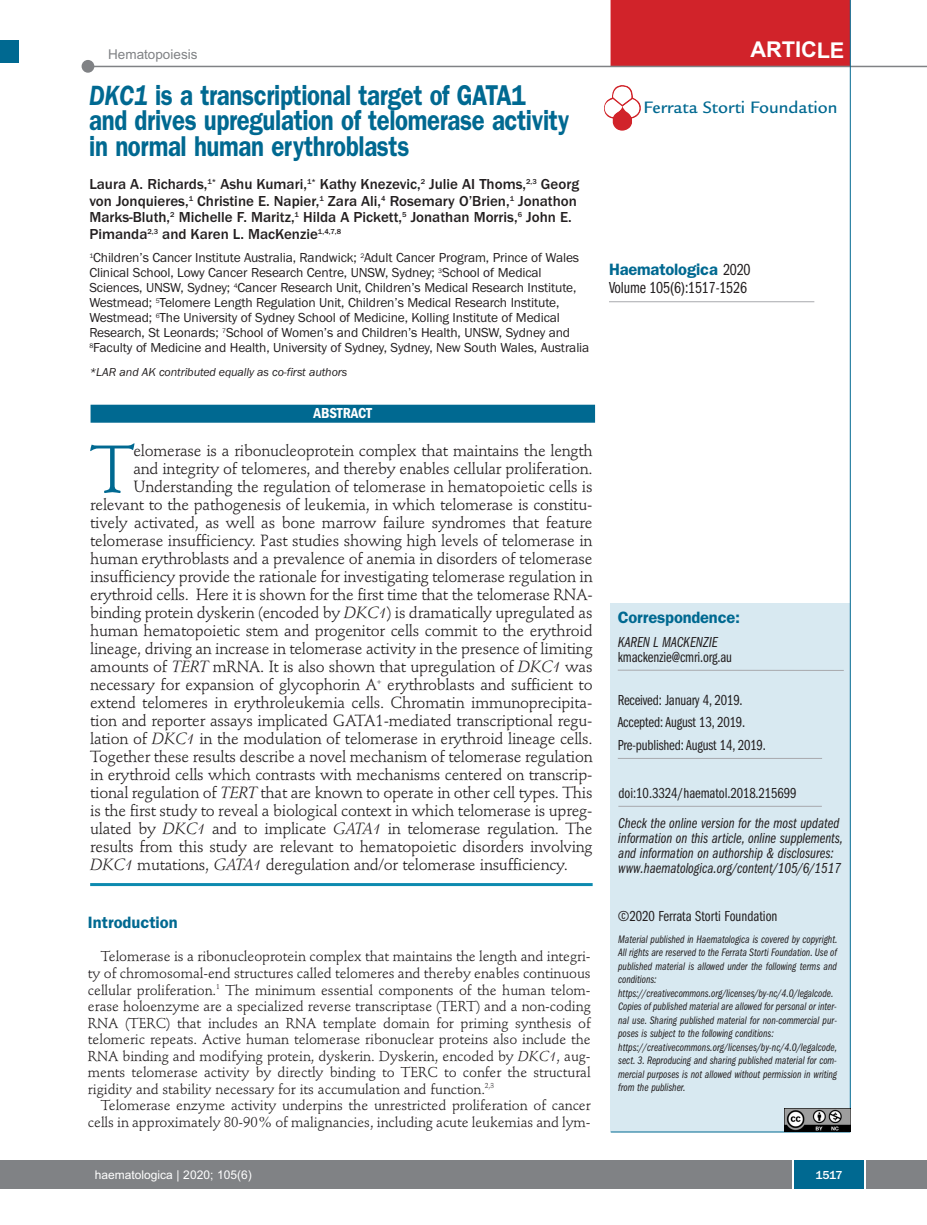
<style>
.page{position:relative;width:927px;height:1225px;background:#fff}
.page>*{position:absolute;margin:0;border:0;box-sizing:border-box;transform-origin:0 0}
.t1{font:66.45px "Stempel Schneidler";color:#006991}
.t2{font:600 28.8px/25.5px "Franklin Gothic";letter-spacing:-.015em;color:#006991;scale:.83 1}
.t3{font:700 21.75px "Arial";letter-spacing:-.01em;color:#fff}
.t4{font:500 18px "Legacy Sans";color:#006991}
.t5{font:600 16.5px "Franklin Gothic";letter-spacing:-.01em;color:#006991}
.t6{font:16.5px "Franklin Gothic Book Cmpr";letter-spacing:-.01em;color:#231f20}
.t7{font:16.05px "Stempel Schneidler";letter-spacing:-.015em;color:#231f20}
.t8{font:500 15px/16.5px "Franklin Gothic";color:#231f20}
.t9{font:15px/15px "Franklin Gothic Book Cmpr Ital";color:#231f20}
.t10{font:15px/22.5px "Franklin Gothic Book Cmpr";letter-spacing:-.01em;color:#231f20}
.t11{font:600 condensed 15px "Franklin Gothic";letter-spacing:-.005em;color:#fff}
.t12{font:14.25px/16.5px "Stempel Schneidler";letter-spacing:-.005em;color:#231f20;text-align:justify}
.t13{font:13.5px/15px "Franklin Gothic";letter-spacing:-.01em;color:#231f20}
.t14{font:13.5px "Arial";color:#808285}
.t15{font:italic 12px "Franklin Gothic";letter-spacing:-.01em;color:#231f20}
.t16{font:12px "Arial";color:#fff}
.t17{font:500 12px "Franklin Gothic";color:#fff}
.t18{font:11.25px/13.5px "Franklin Gothic Book Cmpr Ital";color:#231f20}
.s1{font-style:italic}
.s2{font-family:"Franklin Gothic Book Cmpr";font-weight:400;color:#231f20}
</style>
<div class="page">
<div style="left:18px;top:1160px;width:909px;height:28px;background:#808285"></div>
<div style="left:794px;top:1160px;width:70px;height:28px;background:#006991"></div>
<hr style="left:792px;top:1160px;width:2px;height:28px;background:#fff">
<hr style="left:864px;top:1160px;width:2px;height:28px;background:#fff">
<div style="left:611px;top:603px;width:239px;height:529px;background:#d8e9f1"></div>
<hr style="left:618px;top:758px;width:204px;height:1px;background:#a8a9ad">
<hr style="left:618px;top:670px;width:226px;height:1px;background:#a8a9ad">
<hr style="left:611px;top:1131px;width:239px;height:1px;background:#006991">
<hr style="left:609px;top:301px;width:205px;height:1px;background:#a8a9ad">
<div style="left:611px;top:0;width:239px;height:67px;background:#d1232a"></div>
<hr style="left:87px;top:66px;width:840px;height:1px;background:#808285">
<div style="left:82px;top:60px;width:12px;height:13px;background:#808285;border-radius:50%"></div>
<hr style="left:618px;top:806px;width:204px;height:1px;background:#a8a9ad">
<hr style="left:850px;top:0;width:1px;height:1131px;background:#006991">
<img style="left:785px;top:1108px;width:65px;height:23px">
<img style="left:604px;top:85px;width:37px;height:46px">
<div style="left:0;top:40px;width:19px;height:22px;background:#006991"></div>
<div style="left:0;top:1160px;width:18px;height:28px;background:#808285"></div>
<hr style="left:90px;top:883px;width:503px;height:3px;background:#0d8aaf">
<div style="left:91px;top:405px;width:504px;height:18px;background:#006991"></div>
<p class="t14" style="left:108px;top:47px;width:91px">Hematopoiesis</p>
<h3 class="t3" style="left:751px;top:37px;width:95px">ARTICLE</h3>
<h2 class="t2" style="left:89px;top:85px;width:580px"><span class="s1">DKC1</span> is a transcriptional target of GATA1 and drives upregulation of telomerase activity in normal human erythroblasts</h2>
<p class="t8" style="left:89px;top:176px;width:491px">Laura A. Richards,<sup>1*</sup> Ashu Kumari,<sup>1*</sup> Kathy Knezevic,<sup>2</sup> Julie AI Thoms,<sup>2,3</sup> Georg von Jonquieres,<sup>1</sup> Christine E. Napier,<sup>1</sup> Zara Ali,<sup>4</sup> Rosemary O’Brien,<sup>1</sup> Jonathon Marks-Bluth,<sup>2</sup> Michelle F. Maritz,<sup>1</sup> Hilda A Pickett,<sup>5</sup> Jonathan Morris,<sup>6</sup> John E.<br>Pimanda<sup>2,3</sup> and Karen L. MacKenzie<sup>1,4,7,8</sup></p>
<p class="t13" style="left:89px;top:250px;width:501px"><sup>1</sup>Children’s Cancer Institute Australia, Randwick; <sup>2</sup>Adult Cancer Program, Prince of Wales Clinical School, Lowy Cancer Research Centre, UNSW, Sydney; <sup>3</sup>School of Medical Sciences, UNSW, Sydney; <sup>4</sup>Cancer Research Unit, Children’s Medical Research Institute, Westmead; <sup>5</sup>Telomere Length Regulation Unit, Children’s Medical Research Institute, Westmead; <sup>6</sup>The University of Sydney School of Medicine, Kolling Institute of Medical Research, St Leonards; <sup>7</sup>School of Women’s and Children’s Health, UNSW, Sydney and <sup>8</sup>Faculty of Medicine and Health, University of Sydney, Sydney, New South Wales, Australia</p>
<p class="t15" style="left:89px;top:365px;width:260px">*LAR and AK contributed equally as co-first authors</p>
<p class="t11" style="left:313px;top:408px;width:60px">ABSTRACT</p>
<h1 class="t1" style="left:90px;top:442px;width:46px">T</h1>
<p class="t7" style="left:133px;top:444px;width:461px">elomerase is a ribonucleoprotein complex that maintains the length</p>
<p class="t7" style="left:133px;top:462px;width:461px">and integrity of telomeres, and thereby enables cellular proliferation.</p>
<p class="t7" style="left:133px;top:480px;width:461px">Understanding the regulation of telomerase in hematopoietic cells is</p>
<p class="t7" style="left:90px;top:498px;width:504px">relevant to the pathogenesis of leukemia, in which telomerase is constitu-</p>
<p class="t7" style="left:90px;top:516px;width:504px">tively activated, as well as bone marrow failure syndromes that feature</p>
<p class="t7" style="left:90px;top:534px;width:504px">telomerase insufficiency. Past studies showing high levels of telomerase in</p>
<p class="t7" style="left:90px;top:552px;width:504px">human erythroblasts and a prevalence of anemia in disorders of telomerase</p>
<p class="t7" style="left:90px;top:570px;width:504px">insufficiency provide the rationale for investigating telomerase regulation in</p>
<p class="t7" style="left:90px;top:588px;width:504px">erythroid cells. Here it is shown for the first time that the telomerase RNA-</p>
<p class="t7" style="left:90px;top:606px;width:504px">binding protein dyskerin (encoded by <span class="s1">DKC1</span>) is dramatically upregulated as</p>
<p class="t7" style="left:90px;top:624px;width:504px">human hematopoietic stem and progenitor cells commit to the erythroid</p>
<p class="t7" style="left:90px;top:642px;width:504px">lineage, driving an increase in telomerase activity in the presence of limiting</p>
<p class="t7" style="left:90px;top:660px;width:504px">amounts of <span class="s1">TERT</span> mRNA. It is also shown that upregulation of <span class="s1">DKC1</span> was</p>
<p class="t7" style="left:90px;top:678px;width:504px">necessary for expansion of glycophorin A<sup>+</sup> erythroblasts and sufficient to</p>
<p class="t7" style="left:90px;top:696px;width:504px">extend telomeres in erythroleukemia cells. Chromatin immunoprecipita-</p>
<p class="t7" style="left:90px;top:714px;width:504px">tion and reporter assays implicated GATA1-mediated transcriptional regu-</p>
<p class="t7" style="left:90px;top:732px;width:504px">lation of <span class="s1">DKC1</span> in the modulation of telomerase in erythroid lineage cells.</p>
<p class="t7" style="left:90px;top:750px;width:504px">Together these results describe a novel mechanism of telomerase regulation</p>
<p class="t7" style="left:90px;top:768px;width:504px">in erythroid cells which contrasts with mechanisms centered on transcrip-</p>
<p class="t7" style="left:90px;top:786px;width:504px">tional regulation of <span class="s1">TERT</span> that are known to operate in other cell types. This</p>
<p class="t7" style="left:90px;top:804px;width:504px">is the first study to reveal a biological context in which telomerase is upreg-</p>
<p class="t7" style="left:90px;top:822px;width:504px">ulated by <span class="s1">DKC1</span> and to implicate <span class="s1">GATA1</span> in telomerase regulation. The</p>
<p class="t7" style="left:90px;top:840px;width:504px">results from this study are relevant to hematopoietic disorders involving</p>
<p class="t7" style="left:90px;top:858px;width:479px"><span class="s1">DKC1</span> mutations, <span class="s1">GATA1</span> deregulation and/or telomerase insufficiency.</p>
<p class="t5" style="left:88px;top:917px;width:91px">Introduction</p>
<p class="t12" style="left:88px;top:949px;width:504px;text-indent:13px">Telomerase is a ribonucleoprotein complex that maintains the length and integri&shy;ty of chromosomal-end structures called telomeres and thereby enables continuous cellular proliferation.<sup>1</sup> The minimum essential components of the human telom&shy;erase holoenzyme are a specialized reverse transcriptase (TERT) and a non-coding RNA (TERC) that includes an RNA template domain for priming synthesis of telomeric repeats. Active human telomerase ribonuclear proteins also include the RNA binding and modifying protein, dyskerin. Dyskerin, encoded by <span class="s1">DKC1</span>, aug&shy;ments telomerase activity by directly binding to TERC to confer the structural rigidity and stability necessary for its accumulation and function.<sup>2,3</sup></p>
<p class="t12" style="left:88px;top:1098px;width:504px;text-align:right">Telomerase enzyme activity underpins the unrestricted proliferation of cancer cells in approximately 80-90% of malignancies, including acute leukemias and lym-</p>
<p class="t4" style="left:644px;top:101px;width:196px">Ferrata Storti Foundation</p>
<p class="t5" style="left:609px;top:264px;width:143px">Haematologica <span class="s2">2020</span></p>
<p class="t6" style="left:609px;top:282px;width:140px">Volume 105(6):1517-1526</p>
<p class="t5" style="left:618px;top:612px;width:124px">Correspondence:</p>
<p class="t9" style="left:618px;top:635px;width:101px">KAREN L MACKENZIE</p>
<p class="t10" style="left:618px;top:646px;width:116px">kmackenzie@cmri.org.au</p>
<p class="t10" style="left:618px;top:690px;width:150px">Received: January 4, 2019.<br>Accepted: August 13, 2019.<br>Pre-published: August 14, 2019.</p>
<p class="t10" style="left:618px;top:782px;width:180px">doi:10.3324/haematol.2018.215699</p>
<p class="t9" style="left:618px;top:817px;width:226px">Check the online version for the most updated information on this article, online supplements, and information on authorship &amp; disclosures: www.haematologica.org/content/105/6/1517</p>
<p class="t10" style="left:618px;top:906px;width:161px">©2020 Ferrata Storti Foundation</p>
<p class="t18" style="left:618px;top:933px;width:221px">Material published in Haematologica is covered by copyright.<br>All rights are reserved to the Ferrata Storti Foundation. Use of published material is allowed under the following terms and conditions: https://creativecommons.org/licenses/by-nc/4.0/legalcode.<br>Copies of published material are allowed for personal or inter&shy;nal use. Sharing published material for non-commercial pur&shy;poses is subject to the following conditions: https://creativecommons.org/licenses/by-nc/4.0/legalcode, sect. 3. Reproducing and sharing published material for com&shy;mercial purposes is not allowed without permission in writing from the publisher.</p>
<p class="t16" style="left:95px;top:1167px;width:158px">haematologica | 2020; 105(6)</p>
<p class="t17" style="left:815px;top:1167px;width:29px">1517</p>
</div>
